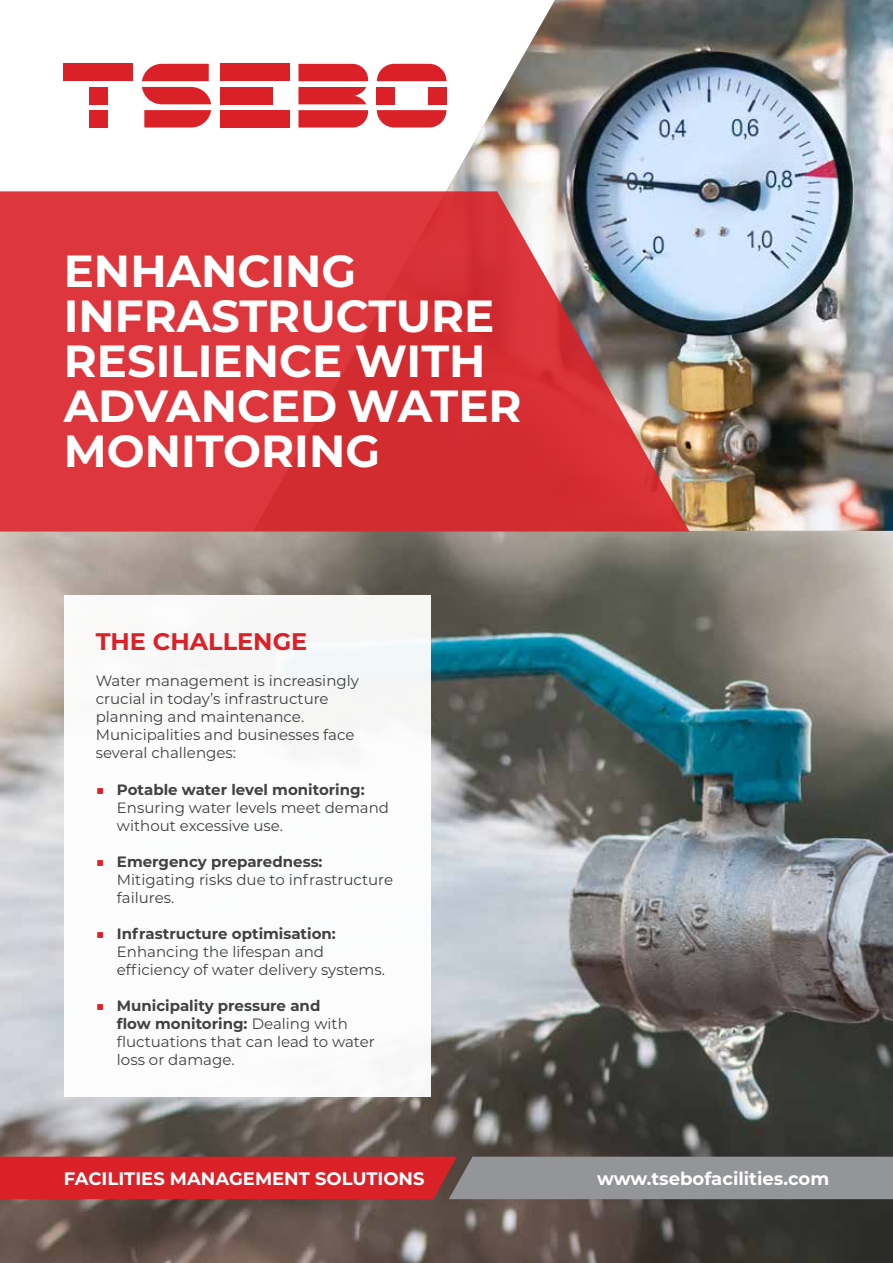
<style>
.page{position:relative;width:893px;height:1263px;background:#fff}
.page>*{position:absolute;margin:0;border:0;box-sizing:border-box;transform-origin:0 0}
.t1{font:700 45px/45px "Montserrat";color:#fff}
.t2{font:700 24px "Montserrat";color:#da2128}
.t3{font:700 18px "Montserrat";color:#fff}
.t4{font:15px/18px "Montserrat";color:#414042}
.s1{color:#da2128}
.s2{font-weight:700}
</style>
<div class="page">
<img style="left:0;top:531px;width:893px;height:732px">
<img style="left:388px;top:0;width:505px;height:531px">
<div style="left:64px;top:595px;width:367px;height:501px;background:#fff"></div>
<div style="left:220px;top:64px;width:70px;height:17px;background:#da2128"></div>
<div style="left:220px;top:110px;width:70px;height:17px;background:#da2128"></div>
<div style="left:220px;top:87px;width:53px;height:17px;background:#da2128"></div>
<svg style="left:144px;top:110px;width:67px;height:17px"></svg>
<svg style="left:142px;top:87px;width:69px;height:17px"></svg>
<svg style="left:142px;top:64px;width:67px;height:17px"></svg>
<svg style="left:377px;top:64px;width:69px;height:17px"></svg>
<div style="left:377px;top:87px;width:18px;height:17px;background:#da2128"></div>
<div style="left:428px;top:87px;width:18px;height:17px;background:#da2128"></div>
<svg style="left:377px;top:110px;width:69px;height:17px"></svg>
<div style="left:63px;top:64px;width:70px;height:17px;background:#da2128"></div>
<div style="left:89px;top:110px;width:18px;height:18px;background:#da2128"></div>
<div style="left:89px;top:87px;width:18px;height:17px;background:#da2128"></div>
<svg style="left:298px;top:64px;width:70px;height:17px"></svg>
<svg style="left:298px;top:110px;width:70px;height:18px"></svg>
<svg style="left:298px;top:87px;width:68px;height:17px"></svg>
<svg style="left:0;top:1157px;width:893px;height:42px"></svg>
<svg style="left:0;top:191px;width:690px;height:340px;fill:#dd373d"></svg>
<h1 class="t1" style="left:64px;top:246px;width:459px">ENHANCING<br>INFRASTRUCTURE<br>RESILIENCE WITH<br>ADVANCED WATER<br>MONITORING</h1>
<h2 class="t2" style="left:96px;top:625px;width:213px">THE CHALLENGE</h2>
<p class="t4" style="left:96px;top:672px;width:265px">Water management is increasingly crucial in today’s infrastructure planning and maintenance.<br>Municipalities and businesses face several challenges:</p>
<p class="t4" style="left:117px;top:780px;width:274px;text-indent:-21px"><span class="s1">■</span> <span class="s2">Potable water level monitoring:<br></span>Ensuring water levels meet demand without excessive use.</p>
<p class="t4" style="left:117px;top:852px;width:278px;text-indent:-21px"><span class="s1">■</span> <span class="s2">Emergency preparedness:<br></span>Mitigating risks due to infrastructure failures.</p>
<p class="t4" style="left:117px;top:924px;width:270px;text-indent:-21px"><span class="s1">■</span> <span class="s2">Infrastructure optimisation:<br></span>Enhancing the lifespan and efficiency of water delivery systems.</p>
<p class="t4" style="left:117px;top:996px;width:259px;text-indent:-21px"><span class="s1">■</span> <span class="s2">Municipality pressure and<br>flow monitoring:</span> Dealing with fluctuations that can lead to water loss or damage.</p>
<p class="t3" style="left:64px;top:1166px;width:362px">FACILITIES MANAGEMENT SOLUTIONS</p>
<p class="t3" style="left:597px;top:1166px;width:233px">www.tsebofacilities.com</p>
</div>
